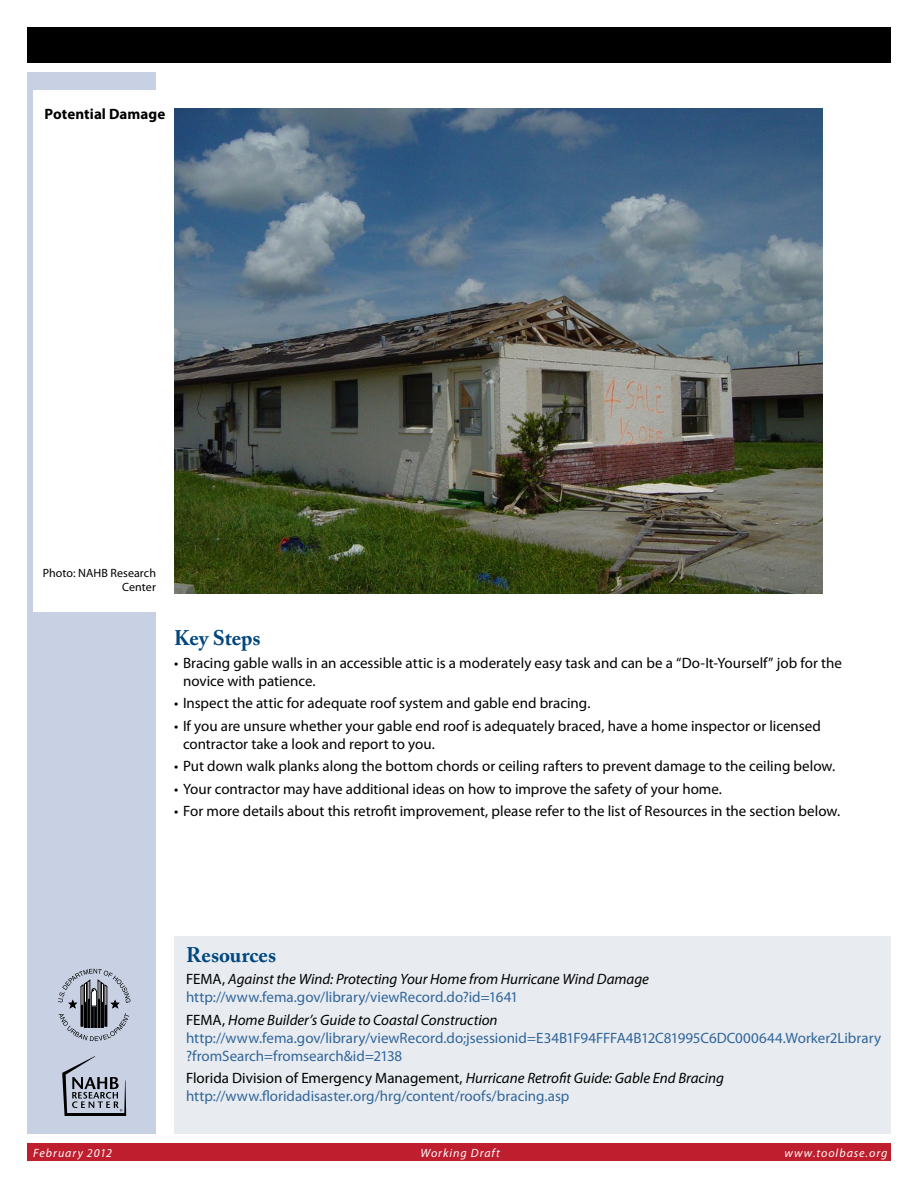
<style>
.page{position:relative;width:918px;height:1188px;background:#fff}
.page>*{position:absolute;margin:0;border:0;box-sizing:border-box;transform-origin:0 0}
.Subhead{font:700 21px "Adobe Caslon Pro";color:#00467f}
.Bullet{font:15px/18px "Myriad Pro";color:#000}
.Body_Text{font:15px/18px "Myriad Pro";color:#32669a}
.Body_Text-2{font:italic 15px/18px "Myriad Pro";color:#000}
.Body_Text-3{font:700 15px "Myriad Pro";letter-spacing:.005em;color:#000}
.t1{font:italic 12px "Myriad Pro";letter-spacing:.08em;color:#fff}
.Right{font:12px/14.4px "Myriad Pro";letter-spacing:.005em;color:#000;text-align:right}
.s1{font-style:normal}
.s2{font-style:normal;color:#32669a}
.s3{color:#000}
.s4{font-style:italic;color:#000}
</style>
<div class="page">
<div style="left:27px;top:1143px;width:864px;height:18px;background:#be1e2d"></div>
<div style="left:27px;top:72px;width:129px;height:1062px;background:#c8d1e3"></div>
<div style="left:27px;top:27px;width:864px;height:36px;background:#000"></div>
<svg style="left:58px;top:969px;width:72px;height:72px"></svg>
<svg style="left:62px;top:1056px;width:64px;height:60px"></svg>
<div style="left:33px;top:90px;width:141px;height:522px;background:#fff"></div>
<div style="left:174px;top:936px;width:717px;height:198px;background:#e8ecf0"></div>
<img style="left:174px;top:108px;width:648px;height:486px">
<p class="Body_Text-3" style="left:45px;top:104px;width:122px">Potential Damage</p>
<p class="Right" style="left:43px;top:565px;width:115px">Photo: NAHB Research<br>Center</p>
<p class="Subhead" style="left:174px;top:626px;width:88px">Key Steps</p>
<p class="Bullet" style="left:183px;top:654px;width:660px;text-indent:-9px">• Bracing gable walls in an accessible attic is a moderately easy task and can be a “Do-It-Yourself” job for the novice with patience.</p>
<p class="Bullet" style="left:174px;top:694px;width:418px">• Inspect the attic for adequate roof system and gable end bracing.</p>
<p class="Bullet" style="left:183px;top:717px;width:639px;text-indent:-9px">• If you are unsure whether your gable end roof is adequately braced, have a home inspector or licensed contractor take a look and report to you.</p>
<p class="Bullet" style="left:174px;top:757px;width:663px">• Put down walk planks along the bottom chords or ceiling rafters to prevent damage to the ceiling below.</p>
<p class="Bullet" style="left:174px;top:780px;width:550px">• Your contractor may have additional ideas on how to improve the safety of your home.</p>
<p class="Bullet" style="left:174px;top:802px;width:668px">• For more details about this retrofit improvement, please refer to the list of Resources in the section below.</p>
<p class="Subhead" style="left:186px;top:942px;width:92px">Resources</p>
<p class="Body_Text-2" style="left:186px;top:970px;width:465px"><span class="s1">FEMA,</span> Against the Wind: Protecting Your Home from Hurricane Wind Damage <span class="s2">http://www.fema.gov/library/viewRecord.do?id=1641</span></p>
<p class="Body_Text" style="left:186px;top:1011px;width:697px"><span class="s3">FEMA,</span> <span class="s4">Home Builder’s Guide to Coastal Construction </span>http://www.fema.gov/library/viewRecord.do;jsessionid=E34B1F94FFFA4B12C81995C6DC000644.Worker2Library ?fromSearch=fromsearch&amp;id=2138</p>
<p class="Body_Text" style="left:186px;top:1069px;width:539px"><span class="s3">Florida Division of Emergency Management,</span> <span class="s4">Hurricane Retrofit Guide: Gable End Bracing </span>http://www.floridadisaster.org/hrg/content/roofs/bracing.asp</p>
<p class="t1" style="left:33px;top:1145px;width:80px">February 2012</p>
<p class="t1" style="left:420px;top:1145px;width:81px">Working Draft</p>
<p class="t1" style="left:784px;top:1145px;width:104px">www.toolbase.org</p>
</div>
